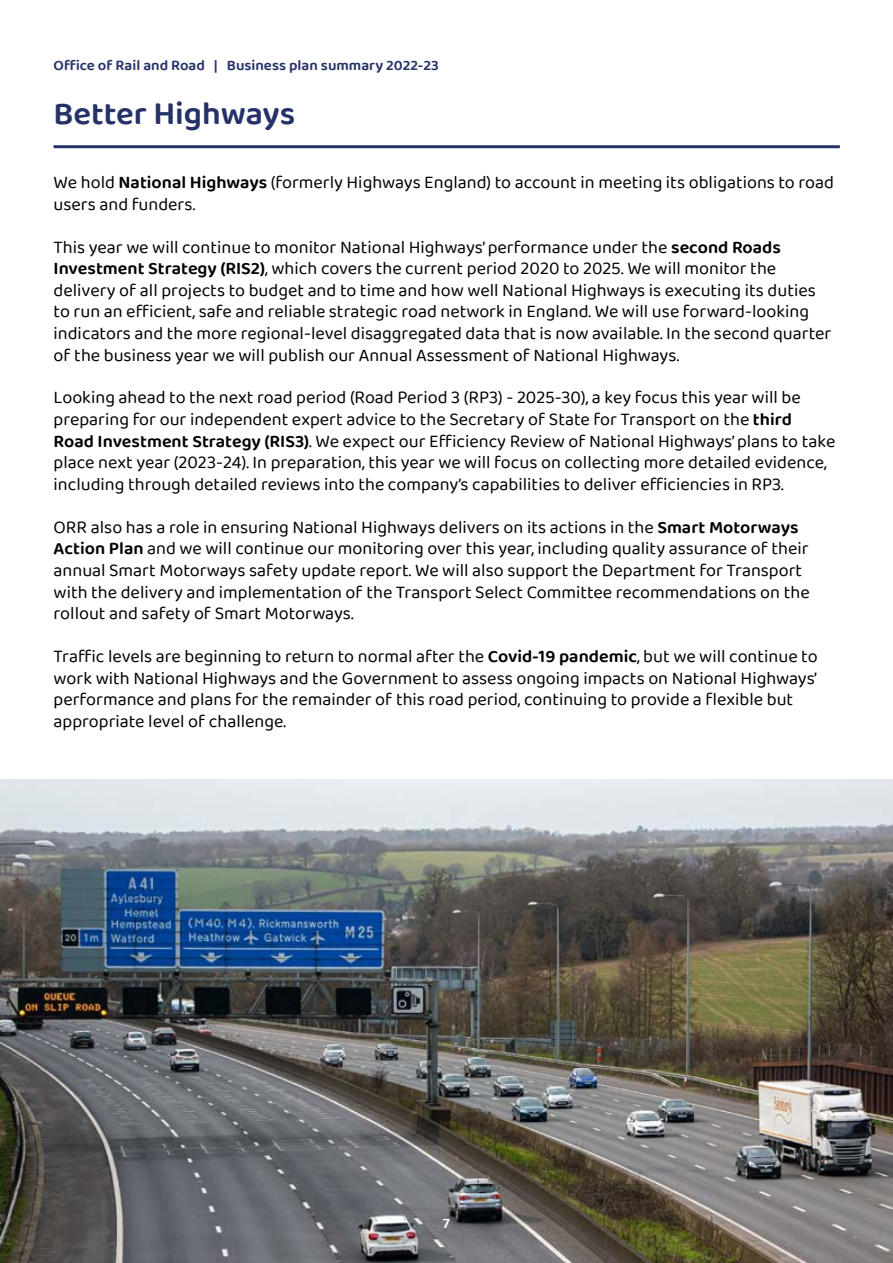
<style>
.page{position:relative;width:893px;height:1263px;background:#fff}
.page>*{position:absolute;margin:0;border:0;box-sizing:border-box;transform-origin:0 0}
.NEW_H3__chapter{font:600 33px "Baloo 2";color:#253268}
.Body_P{font:18px/21.6px "Baloo 2";color:#000}
.t1{font:600 15px "Baloo 2";color:#253268}
.t2{font:600 15px "Baloo 2";color:#fff}
.s1{font-weight:600}
</style>
<div class="page">
<hr style="left:54px;top:145px;width:786px;height:3px;background:#253268">
<img style="left:0;top:779px;width:893px;height:484px">
<p class="t1" style="left:54px;top:54px;width:387px">Office of Rail and Road | Business plan summary 2022-23</p>
<h3 class="NEW_H3__chapter" style="left:54px;top:89px;width:243px">Better Highways</h3>
<p class="Body_P" style="left:54px;top:172px;width:782px">We hold <span class="s1">National Highways</span> (formerly Highways England) to account in meeting its obligations to road users and funders.</p>
<p class="Body_P" style="left:54px;top:237px;width:779px">This year we will continue to monitor National Highways’ performance under the <span class="s1">second Roads Investment Strategy (RIS2)</span>, which covers the current period 2020 to 2025. We will monitor the delivery of all projects to budget and to time and how well National Highways is executing its duties to run an efficient, safe and reliable strategic road network in England. We will use forward-looking indicators and the more regional-level disaggregated data that is now available. In the second quarter of the business year we will publish our Annual Assessment of National Highways.</p>
<p class="Body_P" style="left:54px;top:388px;width:783px">Looking ahead to the next road period (Road Period 3 (RP3) - 2025-30), a key focus this year will be preparing for our independent expert advice to the Secretary of State for Transport on the <span class="s1">third Road Investment Strategy (RIS3)</span>. We expect our Efficiency Review of National Highways’ plans to take place next year (2023-24). In preparation, this year we will focus on collecting more detailed evidence, including through detailed reviews into the company’s capabilities to deliver efficiencies in RP3.</p>
<p class="Body_P" style="left:54px;top:517px;width:758px">ORR also has a role in ensuring National Highways delivers on its actions in the <span class="s1">Smart Motorways Action Plan</span> and we will continue our monitoring over this year, including quality assurance of their annual Smart Motorways safety update report. We will also support the Department for Transport with the delivery and implementation of the Transport Select Committee recommendations on the rollout and safety of Smart Motorways.</p>
<p class="Body_P" style="left:54px;top:646px;width:766px">Traffic levels are beginning to return to normal after the <span class="s1">Covid-19 pandemic</span>, but we will continue to work with National Highways and the Government to assess ongoing impacts on National Highways’ performance and plans for the remainder of this road period, continuing to provide a flexible but appropriate level of challenge.</p>
<p class="t2" style="left:443px;top:1212px;width:9px">7</p>
</div>
